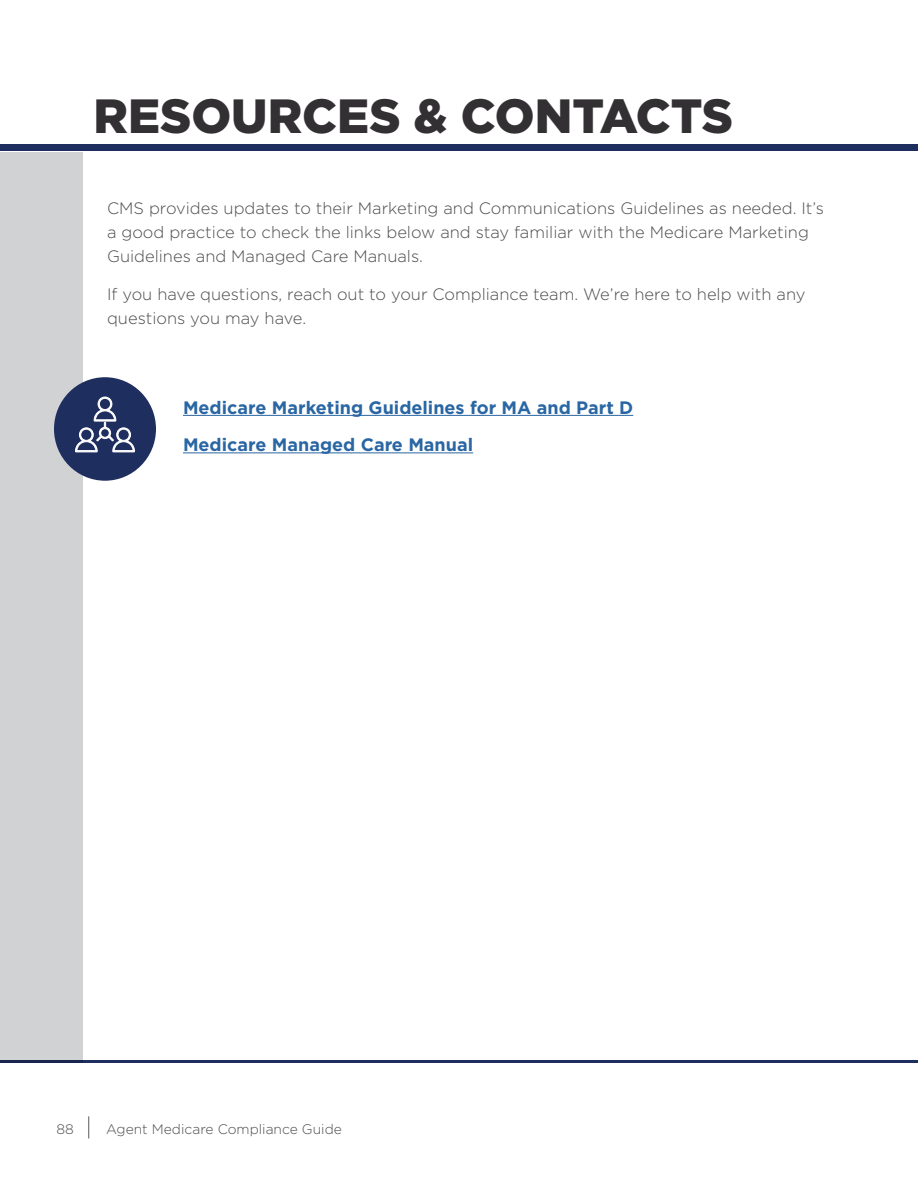
<style>
.page{position:relative;width:918px;height:1188px;background:#fff}
.page>*{position:absolute;margin:0;border:0;box-sizing:border-box;transform-origin:0 0}
.t1{font:900 48px "Gotham";color:#323032}
.t2{font:700 18px/37.5px "Gotham";color:#2a66a3}
.t3{font:300 16.5px/24px "Gotham";color:#4c4c4e}
.t4{font:300 13.8px "Gotham";color:#4c4c4e}
</style>
<div class="page">
<svg style="left:88px;top:1116px;width:1px;height:22px"></svg>
<div style="left:0;top:152px;width:82px;height:911px;background:#d1d2d4"></div>
<div style="left:0;top:144px;width:918px;height:7px;background:#1e2e5e"></div>
<hr style="left:0;top:1060px;width:918px;height:3px;background:#1e2e5e">
<hr style="left:183px;top:415px;width:450px;height:1px;background:#2a66a3">
<hr style="left:183px;top:452px;width:290px;height:1px;background:#2a66a3">
<div style="left:54px;top:377px;width:102px;height:104px;background:#1e2e5e;border-radius:50%"></div>
<svg style="left:75px;top:396px;width:60px;height:57px"></svg>
<h1 class="t1" style="left:94px;top:94px;width:641px">RESOURCES &amp; CONTACTS</h1>
<p class="t3" style="left:107px;top:197px;width:719px">CMS provides updates to their Marketing and Communications Guidelines as needed. It’s a good practice to check the links below and stay familiar with the Medicare Marketing<br>Guidelines and Managed Care Manuals.</p>
<p class="t3" style="left:107px;top:283px;width:700px">If you have questions, reach out to your Compliance team. We’re here to help with any questions you may have.</p>
<p class="t2" style="left:183px;top:389px;width:452px">Medicare Marketing Guidelines for MA and Part D<br>Medicare Managed Care Manual</p>
<p class="t4" style="left:56px;top:1123px;width:19px">88</p>
<p class="t4" style="left:106px;top:1123px;width:237px">Agent Medicare Compliance Guide</p>
</div>
